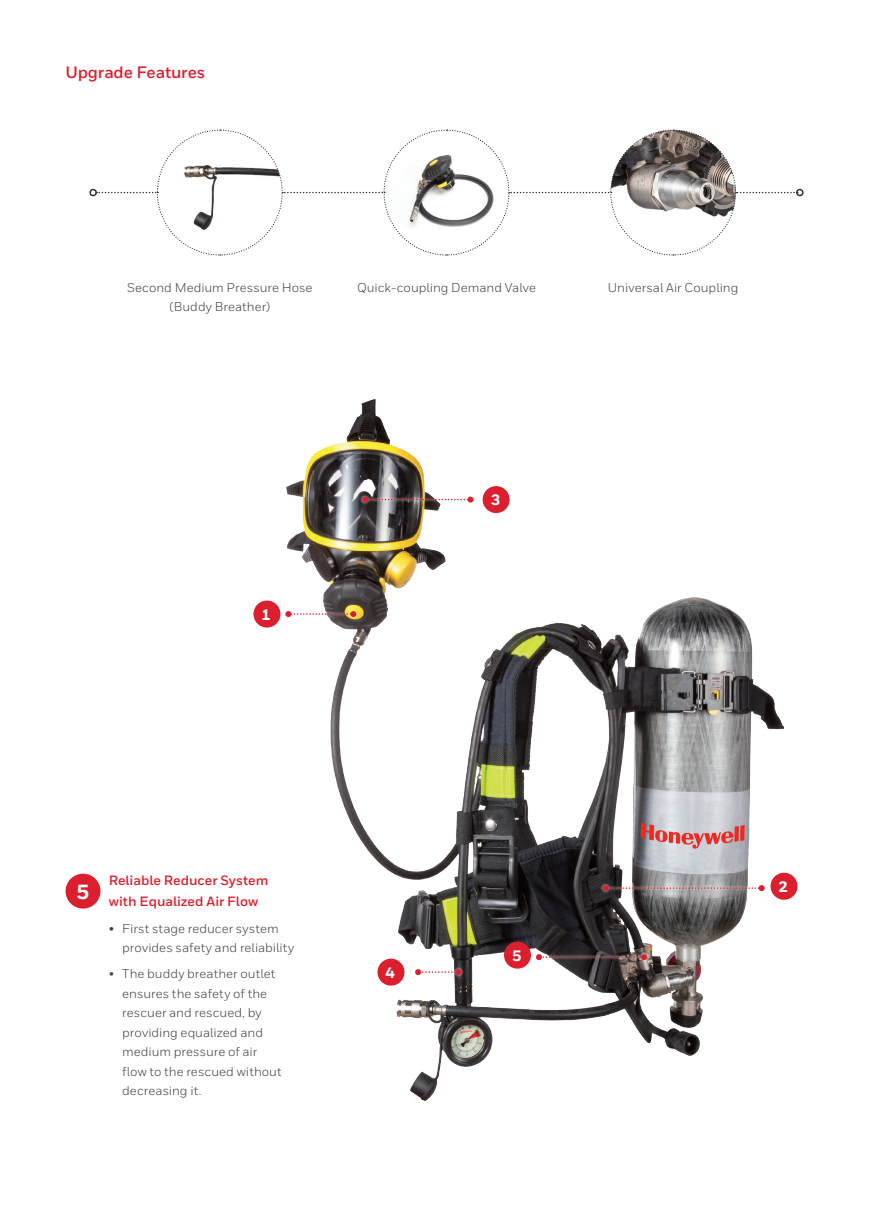
<style>
.page{position:relative;width:893px;height:1212px;background:#fff}
.page>*{position:absolute;margin:0;border:0;box-sizing:border-box;transform-origin:0 0}
.t1{font:800 20.55px "Honeywell Sans";color:#fff}
.t2{font:700 16.5px "Honeywell Sans";letter-spacing:-.01em;color:#dc1f2e}
.t3{font:800 15px "Honeywell Sans";color:#fff}
.t4{font:700 13.5px/21px "Honeywell Sans";color:#dc1f2e}
.t5{font:12.75px/19.5px "Honeywell Sans";letter-spacing:.005em;color:#3e3e3f}
.s1{color:#4c4d4e}
</style>
<div class="page">
<div style="left:89px;top:189px;width:8px;height:7px;border:2px solid #333233;border-radius:50%"></div>
<div style="left:796px;top:189px;width:8px;height:7px;border:2px solid #333233;border-radius:50%"></div>
<svg style="left:96px;top:129px;width:702px;height:127px"></svg>
<div style="left:66px;top:874px;width:34px;height:34px;background:#dc1f2e;border-radius:50%"></div>
<img style="left:286px;top:399px;width:498px;height:702px">
<div style="left:483px;top:486px;width:27px;height:27px;background:#dc1f2e;border-radius:50%"></div>
<div style="left:253px;top:600px;width:27px;height:27px;background:#dc1f2e;border-radius:50%"></div>
<div style="left:504px;top:941px;width:27px;height:27px;background:#dc1f2e;border-radius:50%"></div>
<div style="left:377px;top:959px;width:27px;height:27px;background:#dc1f2e;border-radius:50%"></div>
<div style="left:770px;top:873px;width:27px;height:27px;background:#dc1f2e;border-radius:50%"></div>
<div style="left:360px;top:494px;width:116px;height:12px;background:#fff;opacity:.56"></div>
<svg style="left:362px;top:497px;width:112px;height:6px"></svg>
<div style="left:282px;top:608px;width:77px;height:12px;background:#fff;opacity:.56"></div>
<svg style="left:285px;top:611px;width:71px;height:6px"></svg>
<div style="left:599px;top:882px;width:168px;height:12px;background:#fff;opacity:.56"></div>
<svg style="left:603px;top:885px;width:162px;height:6px"></svg>
<div style="left:533px;top:951px;width:117px;height:12px;background:#fff;opacity:.56"></div>
<svg style="left:536px;top:954px;width:111px;height:6px"></svg>
<div style="left:412px;top:966px;width:52px;height:12px;background:#fff;opacity:.56"></div>
<svg style="left:415px;top:969px;width:46px;height:6px"></svg>
<p class="t2" style="left:65px;top:62px;width:141px">Upgrade Features</p>
<p class="t5" style="left:127px;top:277px;width:187px;text-align:center">Second Medium Pressure Hose (Buddy Breather)</p>
<p class="t5" style="left:357px;top:277px;width:180px">Quick-coupling Demand Valve</p>
<p class="t5" style="left:608px;top:277px;width:132px">Universal Air Coupling</p>
<p class="t3" style="left:262px;top:605px;width:11px">1</p>
<p class="t3" style="left:491px;top:491px;width:11px">3</p>
<h1 class="t1" style="left:76px;top:879px;width:14px">5</h1>
<p class="t4" style="left:109px;top:870px;width:161px">Reliable Reducer System with Equalized Air Flow</p>
<p class="t5" style="left:122px;top:918px;width:174px;text-indent:-14px">• First stage reducer system provides safety and reliability</p>
<p class="t5" style="left:122px;top:964px;width:161px;text-indent:-14px"><span class="s1">•</span> The buddy breather outlet ensures the safety of the rescuer and rescued, by providing equalized and medium pressure of air flow to the rescued without decreasing it.</p>
<p class="t3" style="left:386px;top:963px;width:11px">4</p>
<p class="t3" style="left:512px;top:946px;width:11px">5</p>
<p class="t3" style="left:779px;top:878px;width:11px">2</p>
</div>
